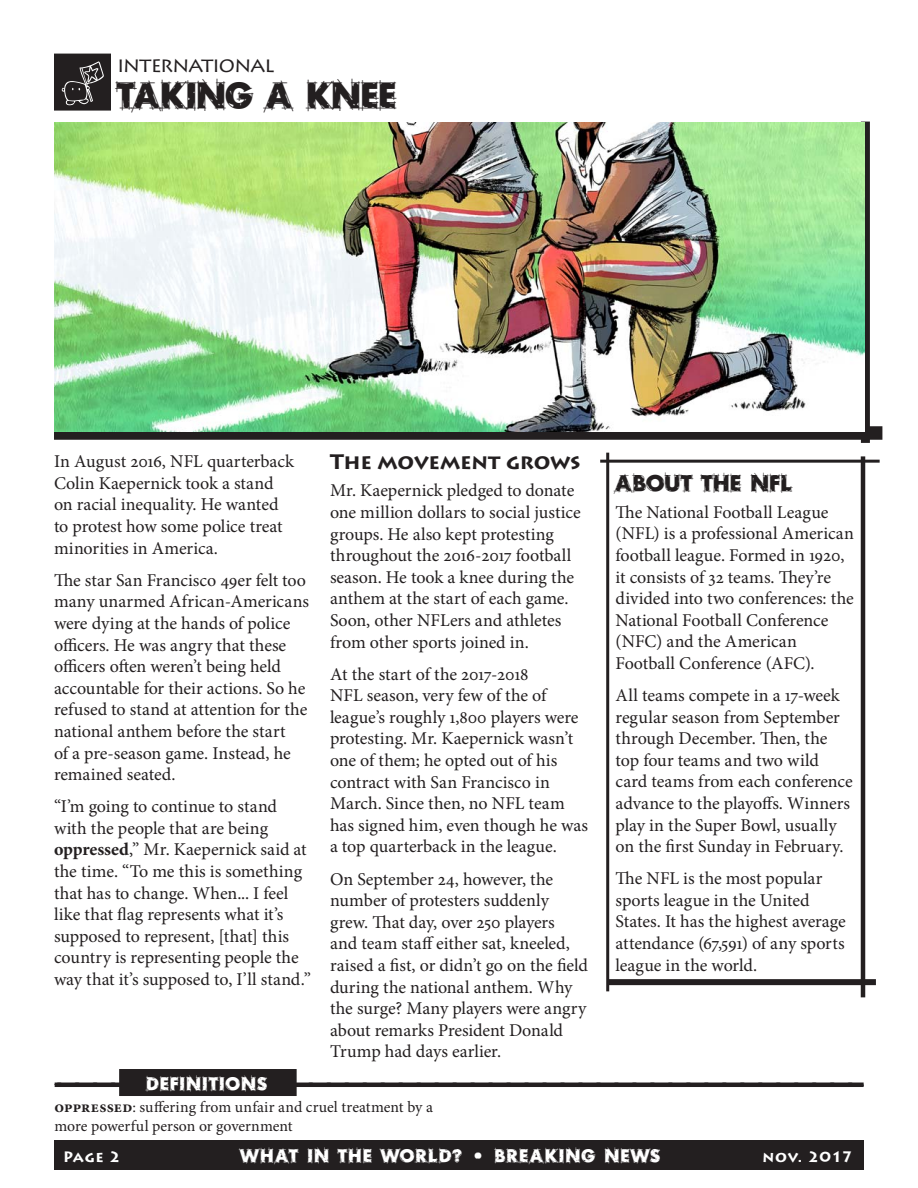
<style>
.page{position:relative;width:918px;height:1188px;background:#fff}
.page>*{position:absolute;margin:0;border:0;box-sizing:border-box;transform-origin:0 0}
.t1{font:36px "Rough Draft";letter-spacing:-.015em;color:#231f20}
.t2{font:22.5px "Rough Draft";letter-spacing:.005em;color:#231f20}
.t3{font:700 21px "Lithos Pro";letter-spacing:-.01em;color:#231f20}
.t4{font:21px "Lithos Pro";letter-spacing:-.04em;color:#231f20}
.t5{font:18px/21.6px "Minion Pro";color:#231f20}
.t6{font:18px "Rough Draft";letter-spacing:.055em;color:#fff}
.t7{font:15.75px/18.8px "Minion Pro";color:#231f20}
.t8{font:700 15px "Lithos Pro";letter-spacing:.025em;color:#fff}
.s1{font-weight:700}
</style>
<div class="page">
<div style="left:54px;top:1140px;width:810px;height:30px;background:#231f20"></div>
<div style="left:861px;top:122px;width:9px;height:321px;background:#231f20"></div>
<div style="left:54px;top:426px;width:828px;height:14px;background:#231f20"></div>
<div style="left:119px;top:1069px;width:178px;height:27px;background:#231f20"></div>
<svg style="left:54px;top:1081px;width:810px;height:8px"></svg>
<div style="left:54px;top:54px;width:57px;height:57px;background:#231f20"></div>
<svg style="left:62px;top:61px;width:42px;height:44px"></svg>
<hr style="left:600px;top:460px;width:280px;height:3px;background:#231f20">
<hr style="left:861px;top:456px;width:4px;height:541px;background:#231f20">
<div style="left:608px;top:979px;width:268px;height:6px;background:#231f20"></div>
<hr style="left:606px;top:453px;width:3px;height:538px;background:#231f20">
<img style="left:55px;top:122px;width:810px;height:310px">
<p class="t4" style="left:117px;top:52px;width:159px">INTERNATIONAL</p>
<h1 class="t1" style="left:117px;top:72px;width:281px">TAKING A KNEE</h1>
<p class="t5" style="left:54px;top:452px;width:242px">In August 2016, NFL quarterback<br>Colin Kaepernick took a stand on racial inequality. He wanted to protest how some police treat minorities in America.</p>
<p class="t5" style="left:54px;top:571px;width:257px">The star San Francisco 49er felt too many unarmed African-Americans were dying at the hands of police officers. He was angry that these officers often weren’t being held accountable for their actions. So he refused to stand at attention for the national anthem before the start<br>of a pre-season game. Instead, he remained seated.</p>
<p class="t5" style="left:54px;top:797px;width:259px">“I’m going to continue to stand with the people that are being <span class="s1">oppressed</span>,” Mr. Kaepernick said at the time. “To me this is something that has to change. When... I feel like that flag represents what it’s supposed to represent, [that] this country is representing people the way that it’s supposed to, I’ll stand.”</p>
<p class="t3" style="left:330px;top:450px;width:252px">The movement grows</p>
<p class="t5" style="left:330px;top:481px;width:252px">Mr. Kaepernick pledged to donate one million dollars to social justice groups. He also kept protesting throughout the 2016-2017 football season. He took a knee during the anthem at the start of each game.<br>Soon, other NFLers and athletes from other sports joined in.</p>
<p class="t5" style="left:330px;top:665px;width:260px">At the start of the 2017-2018<br>NFL season, very few of the of league’s roughly 1,800 players were protesting. Mr. Kaepernick wasn’t one of them; he opted out of his contract with San Francisco in<br>March. Since then, no NFL team has signed him, even though he was a top quarterback in the league.</p>
<p class="t5" style="left:330px;top:870px;width:259px">On September 24, however, the number of protesters suddenly grew. That day, over 250 players<br>and team staff either sat, kneeled, raised a fist, or didn’t go on the field during the national anthem. Why the surge? Many players were angry about remarks President Donald<br>Trump had days earlier.</p>
<p class="t7" style="left:54px;top:1099px;width:380px"><span class="s1">oppressed</span>: suffering from unfair and cruel treatment by a more powerful person or government</p>
<p class="t6" style="left:146px;top:1072px;width:123px">DEFINITIONS</p>
<p class="t2" style="left:616px;top:468px;width:178px">ABOUT THE NFL</p>
<p class="t5" style="left:616px;top:503px;width:240px">The National Football League (NFL) is a professional American football league. Formed in 1920, it consists of 32 teams. They’re divided into two conferences: the<br>National Football Conference (NFC) and the American<br>Football Conference (AFC).</p>
<p class="t5" style="left:616px;top:686px;width:239px">All teams compete in a 17-week regular season from September through December. Then, the top four teams and two wild card teams from each conference advance to the playoffs. Winners play in the Super Bowl, usually on the first Sunday in February.</p>
<p class="t5" style="left:616px;top:869px;width:232px">The NFL is the most popular sports league in the United<br>States. It has the highest average attendance (67,591) of any sports league in the world.</p>
<p class="t8" style="left:63px;top:1148px;width:59px">Page 2</p>
<p class="t6" style="left:241px;top:1144px;width:421px">WHAT IN THE WORLD? • BREAKING NEWS</p>
<p class="t8" style="left:762px;top:1148px;width:92px">nov. 2017</p>
</div>
